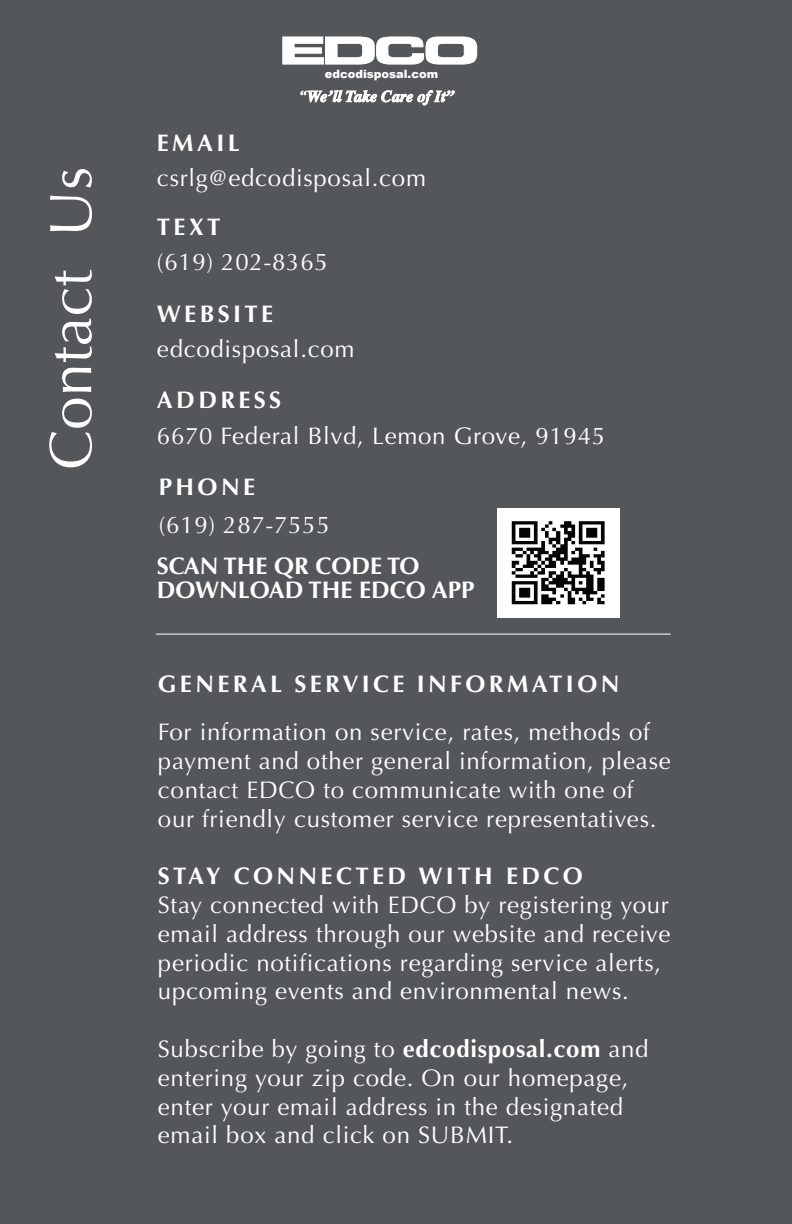
<style>
.page{position:relative;width:792px;height:1224px;background:#535759}
.page>*{position:absolute;margin:0;border:0;box-sizing:border-box;transform-origin:0 0}
.t1{font:60px "Optima";color:#fff}
.t2{font:24px/28.8px "Optima";letter-spacing:.03em;color:#fff}
.t3{font:700 24px "Optima";letter-spacing:.14em;color:#fff}
.t4{font:700 24px/24px "Optima";color:#fff}
.t5{font:900 11.4px "Arial";color:#fff}
.s1{font-weight:700}
</style>
<div class="page">
<img style="left:498px;top:509px;width:121px;height:109px">
<hr style="left:156px;top:634px;width:515px;height:1px;background:#fff">
<svg style="left:283px;top:36px;width:195px;height:28px"></svg>
<svg style="left:300px;top:90px;width:155px;height:15px"></svg>
<h1 class="t1" style="left:36px;top:470px;width:305px;rotate:-90deg">Contact Us</h1>
<p class="t5" style="left:325px;top:66px;width:115px">edcodisposal.com</p>
<p class="t3" style="left:157px;top:129px;width:84px">EMAIL</p>
<p class="t2" style="left:157px;top:164px;width:271px">csrlg@edcodisposal.com</p>
<p class="t3" style="left:157px;top:213px;width:65px">TEXT</p>
<p class="t2" style="left:157px;top:248px;width:172px">(619) 202-8365</p>
<p class="t3" style="left:157px;top:300px;width:118px">WEBSITE</p>
<p class="t2" style="left:157px;top:335px;width:199px">edcodisposal.com</p>
<p class="t3" style="left:157px;top:386px;width:126px">ADDRESS</p>
<p class="t2" style="left:157px;top:422px;width:450px">6670 Federal Blvd, Lemon Grove, 91945</p>
<p class="t3" style="left:159px;top:473px;width:98px">PHONE</p>
<p class="t2" style="left:159px;top:511px;width:172px">(619) 287-7555</p>
<p class="t4" style="left:157px;top:555px;width:319px">SCAN THE QR CODE TO<br>DOWNLOAD THE EDCO APP</p>
<p class="t3" style="left:158px;top:670px;width:463px">GENERAL SERVICE INFORMATION</p>
<p class="t2" style="left:158px;top:718px;width:514px">For information on service, rates, methods of payment and other general information, please contact EDCO to communicate with one of our friendly customer service representatives.</p>
<p class="t3" style="left:158px;top:862px;width:426px">STAY CONNECTED WITH EDCO</p>
<p class="t2" style="left:158px;top:891px;width:514px">Stay connected with EDCO by registering your email address through our website and receive periodic notifications regarding service alerts, upcoming events and environmental news.</p>
<p class="t2" style="left:158px;top:1035px;width:492px">Subscribe by going to <span class="s1">edcodisposal.com</span> and entering your zip code. On our homepage, enter your email address in the designated email box and click on SUBMIT.</p>
</div>
